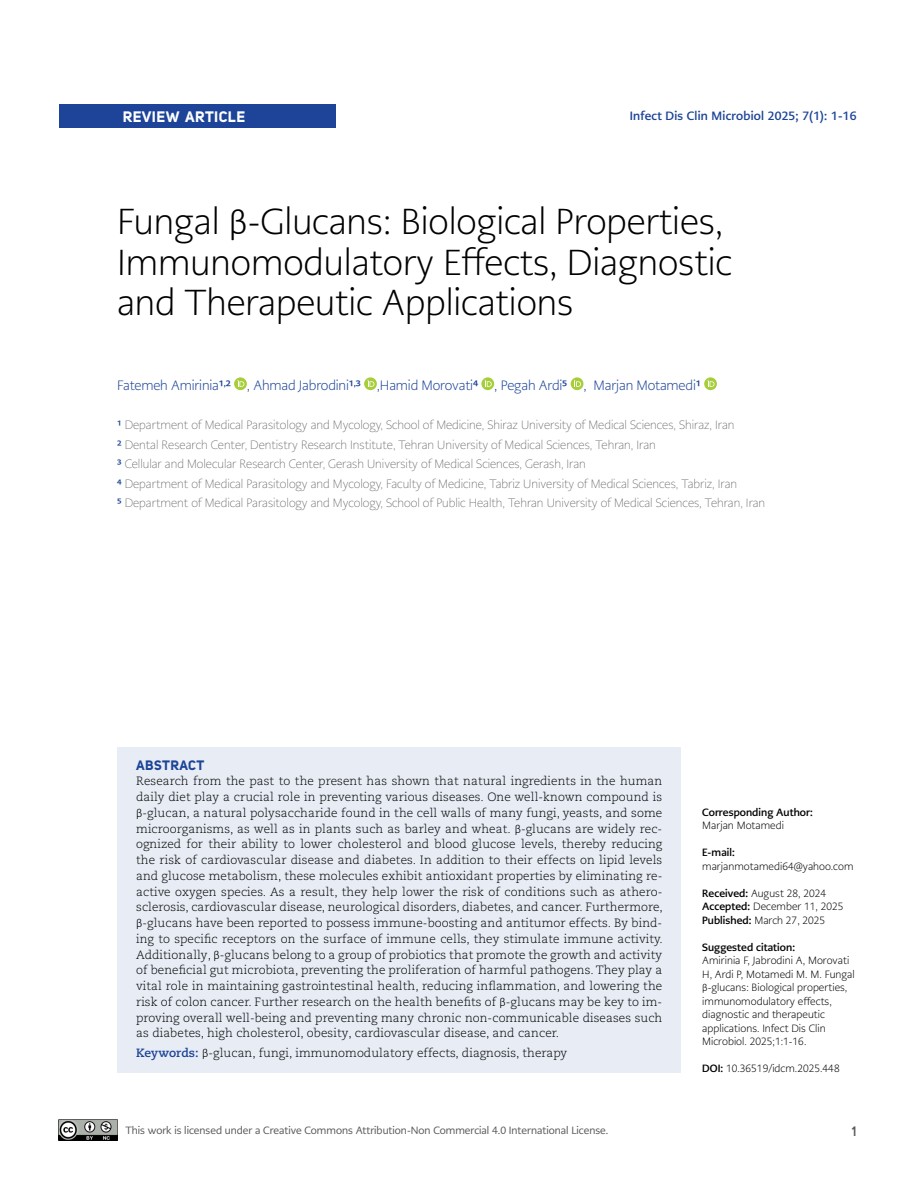
<style>
.page{position:relative;width:915px;height:1191px;background:#fff}
.page>*{position:absolute;margin:0;border:0;box-sizing:border-box;transform-origin:0 0}
.t1{font:300 36px/40.5px "PMN Caecilia Sans Head";color:#000}
.t2{font:700 15px "Uni Sans";letter-spacing:.03em;color:#fff}
.t3{font:300 13.5px "PMN Caecilia Sans Head";letter-spacing:-.01em;color:#1d4498}
.t4{font:700 13.5px "Uni Sans";letter-spacing:.03em;color:#1d4498}
.t5{font:600 13.5px "Uni Sans";color:#58595b}
.t6{font:300 12px/15.8px "Caecilia LT Pro 45";letter-spacing:.005em;color:#000;text-align:justify}
.t7{font:200 12px/19.5px "PMN Caecilia Sans Head";color:#58595b}
.t8{font:700 12px "PMN Caecilia Sans Head";letter-spacing:.02em;color:#1d4498}
.t9{font:300 10.5px/13.5px "PMN Caecilia Sans Head";letter-spacing:.005em;color:#000}
.t10{font:10.5px "PMN Caecilia Sans Head";color:#58595b}
.t11{font:700 10.5px "PMN Caecilia Sans Head";letter-spacing:.005em;color:#000}
.s1{font-family:"Calibri"}
.s2{font-weight:700}
.s3{font-weight:700;color:#1c4692}
.s4{font-family:"Caecilia LT Pro 75";font-weight:700;color:#1d4498}
</style>
<div class="page">
<div style="left:59px;top:104px;width:276px;height:23px;background:#1d4498"></div>
<div style="left:117px;top:747px;width:563px;height:325px;background:#e8edf5"></div>
<img style="left:58px;top:1119px;width:59px;height:21px">
<svg style="left:234px;top:377px;width:13px;height:13px"></svg>
<svg style="left:237px;top:380px;width:7px;height:7px"></svg>
<svg style="left:364px;top:377px;width:13px;height:13px"></svg>
<svg style="left:367px;top:380px;width:7px;height:7px"></svg>
<svg style="left:481px;top:377px;width:13px;height:13px"></svg>
<svg style="left:484px;top:380px;width:7px;height:7px"></svg>
<svg style="left:570px;top:377px;width:13px;height:13px"></svg>
<svg style="left:574px;top:380px;width:7px;height:7px"></svg>
<svg style="left:704px;top:377px;width:12px;height:13px"></svg>
<svg style="left:707px;top:380px;width:7px;height:7px"></svg>
<p class="t2" style="left:123px;top:107px;width:124px">REVIEW ARTICLE</p>
<p class="t8" style="left:629px;top:108px;width:228px">Infect Dis Clin Microbiol 2025; 7(1): 1-16</p>
<h1 class="t1" style="left:117px;top:201px;width:616px">Fungal <span class="s1">β</span>-Glucans: Biological Properties,<br>Immunomodulatory Effects, Diagnostic and Therapeutic Applications</h1>
<p class="t3" style="left:117px;top:377px;width:585px">Fatemeh Amirinia<span class="s2">1</span><sup>,</sup><span class="s2">2</span> , Ahmad Jabrodini<span class="s2">1</span><sup>,</sup><span class="s2">3</span> ,Hamid Morovati<span class="s2">4</span> , Pegah Ardi<span class="s2">5</span> , Marjan Motamedi<span class="s2">1</span></p>
<p class="t7" style="left:117px;top:415px;width:649px"><span class="s3">¹</span> Department of Medical Parasitology and Mycology, School of Medicine, Shiraz University of Medical Sciences, Shiraz, Iran<br><span class="s3">2</span> Dental Research Center, Dentistry Research Institute, Tehran University of Medical Sciences, Tehran, Iran<br><span class="s3">3</span> Cellular and Molecular Research Center, Gerash University of Medical Sciences, Gerash, Iran<br><span class="s3">4</span> Department of Medical Parasitology and Mycology, Faculty of Medicine, Tabriz University of Medical Sciences, Tabriz, Iran<br><span class="s3">5</span> Department of Medical Parasitology and Mycology, School of Public Health, Tehran University of Medical Sciences, Tehran, Iran</p>
<p class="t4" style="left:136px;top:756px;width:69px">ABSTRACT</p>
<p class="t6" style="left:136px;top:773px;width:528px">Research from the past to the present has shown that natural ingredients in the human daily diet play a crucial role in preventing various diseases. One well-known compound is <span class="s1">β</span>-glucan, a natural polysaccharide found in the cell walls of many fungi, yeasts, and some microorganisms, as well as in plants such as barley and wheat. <span class="s1">β</span>-glucans are widely rec&shy;ognized for their ability to lower cholesterol and blood glucose levels, thereby reducing the risk of cardiovascular disease and diabetes. In addition to their effects on lipid levels and glucose metabolism, these molecules exhibit antioxidant properties by eliminating re&shy;active oxygen species. As a result, they help lower the risk of conditions such as athero&shy;sclerosis, cardiovascular disease, neurological disorders, diabetes, and cancer. Furthermore, <span class="s1">β</span>-glucans have been reported to possess immune-boosting and antitumor effects. By bind&shy;ing to specific receptors on the surface of immune cells, they stimulate immune activity.<br>Additionally, <span class="s1">β</span>-glucans belong to a group of probiotics that promote the growth and activity of beneficial gut microbiota, preventing the proliferation of harmful pathogens. They play a vital role in maintaining gastrointestinal health, reducing inflammation, and lowering the risk of colon cancer. Further research on the health benefits of <span class="s1">β</span>-glucans may be key to im&shy;proving overall well-being and preventing many chronic non-communicable diseases such as diabetes, high cholesterol, obesity, cardiovascular disease, and cancer.</p>
<p class="t6" style="left:136px;top:1044px;width:432px"><span class="s4">Keywords:</span> <span class="s1">β</span>-glucan, fungi, immunomodulatory effects, diagnosis, therapy</p>
<p class="t10" style="left:125px;top:1123px;width:484px">This work is licensed under a Creative Commons Attribution-Non Commercial 4.0 International License.</p>
<p class="t11" style="left:702px;top:805px;width:112px">Corresponding Author:</p>
<p class="t9" style="left:702px;top:819px;width:83px">Marjan Motamedi</p>
<p class="t11" style="left:702px;top:845px;width:34px">E-mail:</p>
<p class="t9" style="left:702px;top:859px;width:153px">marjanmotamedi64@yahoo.com</p>
<p class="t9" style="left:702px;top:886px;width:143px"><span class="s2">Received:</span> August 28, 2024<br><span class="s2">Accepted:</span> December 11, 2025<br><span class="s2">Published:</span> March 27, 2025</p>
<p class="t11" style="left:702px;top:940px;width:94px">Suggested citation:</p>
<p class="t9" style="left:702px;top:954px;width:154px">Amirinia F, Jabrodini A, Morovati<br>H, Ardi P, Motamedi M. M. Fungal <span class="s1">β</span>-glucans: Biological properties, immunomodulatory effects, diagnostic and therapeutic applications. Infect Dis Clin<br>Microbiol. 2025;1:1-16.</p>
<p class="t9" style="left:702px;top:1062px;width:139px"><span class="s2">DOI:</span> 10.36519/idcm.2025.448</p>
<p class="t5" style="left:851px;top:1123px;width:6px">1</p>
</div>
